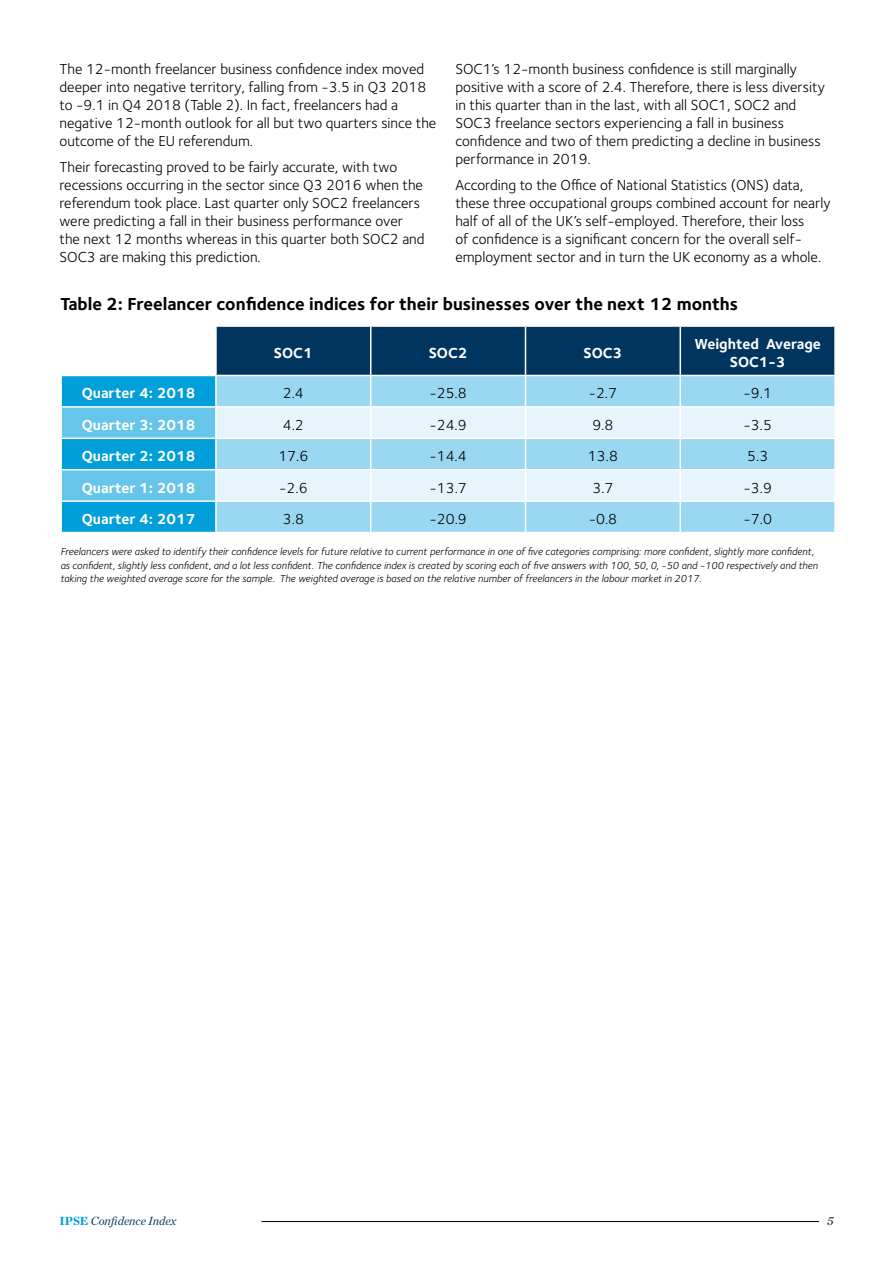
<style>
.page{position:relative;width:893px;height:1263px;background:#fff}
.page>*{position:absolute;margin:0;border:0;box-sizing:border-box;transform-origin:0 0}
.t1{font:700 18px "Foundry Sterling";color:#000}
.t2{font:15px/18px "Foundry Sterling";color:#000}
.t3{font:700 15px/18px "Foundry Sterling";color:#fff;text-align:center}
.t4{font:italic 12px "Chronicle Deck";color:#00355f}
.t5{font:italic 12px "Chronicle Deck";color:#000}
.t6{font:italic 10.5px/13.5px "Foundry Sterling";color:#000}
.s1{font-weight:900;font-style:normal;color:#009fda}
</style>
<div class="page">
<svg style="left:61px;top:326px;width:774px;height:206px;background:#85bcd5"></svg>
<hr style="left:60px;top:500px;width:156px;height:2px;background:#fff">
<hr style="left:60px;top:502px;width:2px;height:30px;background:#fff">
<hr style="left:215px;top:470px;width:2px;height:30px;background:#fff">
<hr style="left:215px;top:502px;width:2px;height:30px;background:#fff">
<hr style="left:525px;top:437px;width:155px;height:2px;background:#fff">
<hr style="left:679px;top:408px;width:2px;height:29px;background:#fff">
<hr style="left:834px;top:408px;width:2px;height:29px;background:#fff">
<hr style="left:680px;top:437px;width:156px;height:2px;background:#fff">
<hr style="left:216px;top:375px;width:155px;height:1px;background:#fff">
<hr style="left:60px;top:408px;width:2px;height:29px;background:#fff">
<hr style="left:60px;top:437px;width:156px;height:2px;background:#fff">
<hr style="left:215px;top:439px;width:2px;height:30px;background:#fff">
<hr style="left:216px;top:406px;width:155px;height:2px;background:#fff">
<hr style="left:370px;top:376px;width:1px;height:30px;background:#fff">
<hr style="left:371px;top:375px;width:154px;height:1px;background:#fff">
<hr style="left:371px;top:406px;width:154px;height:2px;background:#fff">
<hr style="left:525px;top:376px;width:1px;height:30px;background:#fff">
<hr style="left:525px;top:375px;width:155px;height:1px;background:#fff">
<hr style="left:525px;top:406px;width:155px;height:2px;background:#fff">
<hr style="left:679px;top:376px;width:2px;height:30px;background:#fff">
<hr style="left:680px;top:375px;width:156px;height:1px;background:#fff">
<hr style="left:834px;top:376px;width:2px;height:30px;background:#fff">
<hr style="left:680px;top:406px;width:156px;height:2px;background:#fff">
<hr style="left:60px;top:375px;width:156px;height:1px;background:#fff">
<hr style="left:60px;top:376px;width:2px;height:30px;background:#fff">
<hr style="left:215px;top:376px;width:2px;height:30px;background:#fff">
<hr style="left:60px;top:406px;width:156px;height:2px;background:#fff">
<hr style="left:261px;top:1221px;width:558px;height:1px;background:#000">
<p class="t2" style="left:60px;top:60px;width:378px">The 12-month freelancer business confidence index moved deeper into negative territory, falling from -3.5 in Q3 2018 to -9.1 in Q4 2018 (Table 2). In fact, freelancers had a negative 12-month outlook for all but two quarters since the outcome of the EU referendum.</p>
<p class="t2" style="left:60px;top:159px;width:367px">Their forecasting proved to be fairly accurate, with two recessions occurring in the sector since Q3 2016 when the referendum took place. Last quarter only SOC2 freelancers were predicting a fall in their business performance over the next 12 months whereas in this quarter both SOC2 and SOC3 are making this prediction.</p>
<p class="t2" style="left:455px;top:60px;width:371px">SOC1’s 12-month business confidence is still marginally positive with a score of 2.4. Therefore, there is less diversity in this quarter than in the last, with all SOC1, SOC2 and SOC3 freelance sectors experiencing a fall in business confidence and two of them predicting a decline in business performance in 2019.</p>
<p class="t2" style="left:455px;top:177px;width:377px">According to the Office of National Statistics (ONS) data, these three occupational groups combined account for nearly half of all of the UK’s self-employed. Therefore, their loss<br>of confidence is a significant concern for the overall self&shy;employment sector and in turn the UK economy as a whole.</p>
<p class="t1" style="left:60px;top:293px;width:679px">Table 2: Freelancer confidence indices for their businesses over the next 12 months</p>
<p class="t3" style="left:274px;top:345px;width:40px">SOC1</p>
<p class="t3" style="left:429px;top:345px;width:40px">SOC2</p>
<p class="t3" style="left:583px;top:345px;width:40px">SOC3</p>
<p class="t3" style="left:694px;top:336px;width:128px">Weighted Average<br>SOC1-3</p>
<p class="t3" style="left:82px;top:385px;width:115px">Quarter 4: 2018</p>
<p class="t2" style="left:283px;top:384px;width:23px">2.4</p>
<p class="t2" style="left:429px;top:384px;width:39px">-25.8</p>
<p class="t2" style="left:589px;top:384px;width:30px">-2.7</p>
<p class="t2" style="left:743px;top:384px;width:30px">-9.1</p>
<p class="t3" style="left:82px;top:416px;width:115px">Quarter 3: 2018</p>
<p class="t2" style="left:283px;top:416px;width:23px">4.2</p>
<p class="t2" style="left:429px;top:416px;width:39px">-24.9</p>
<p class="t2" style="left:592px;top:416px;width:23px">9.8</p>
<p class="t2" style="left:743px;top:416px;width:30px">-3.5</p>
<p class="t3" style="left:82px;top:448px;width:115px">Quarter 2: 2018</p>
<p class="t2" style="left:278px;top:447px;width:31px">17.6</p>
<p class="t2" style="left:429px;top:447px;width:39px">-14.4</p>
<p class="t2" style="left:588px;top:447px;width:31px">13.8</p>
<p class="t2" style="left:747px;top:447px;width:23px">5.3</p>
<p class="t3" style="left:82px;top:479px;width:115px">Quarter 1: 2018</p>
<p class="t2" style="left:279px;top:479px;width:30px">-2.6</p>
<p class="t2" style="left:429px;top:479px;width:39px">-13.7</p>
<p class="t2" style="left:592px;top:479px;width:23px">3.7</p>
<p class="t2" style="left:743px;top:479px;width:30px">-3.9</p>
<p class="t3" style="left:82px;top:511px;width:115px">Quarter 4: 2017</p>
<p class="t2" style="left:283px;top:510px;width:23px">3.8</p>
<p class="t2" style="left:430px;top:510px;width:39px">-20.9</p>
<p class="t2" style="left:589px;top:510px;width:30px">-0.8</p>
<p class="t2" style="left:743px;top:510px;width:30px">-7.0</p>
<p class="t6" style="left:60px;top:545px;width:759px">Freelancers were asked to identify their confidence levels for future relative to current performance in one of five categories comprising: more confident, slightly more confident, as confident, slightly less confident, and a lot less confident. The confidence index is created by scoring each of five answers with 100, 50, 0, -50 and -100 respectively and then taking the weighted average score for the sample. The weighted average is based on the relative number of freelancers in the labour market in 2017.</p>
<p class="t4" style="left:60px;top:1212px;width:118px"><span class="s1">IPSE</span> Confidence Index</p>
<p class="t5" style="left:827px;top:1212px;width:8px">5</p>
</div>
